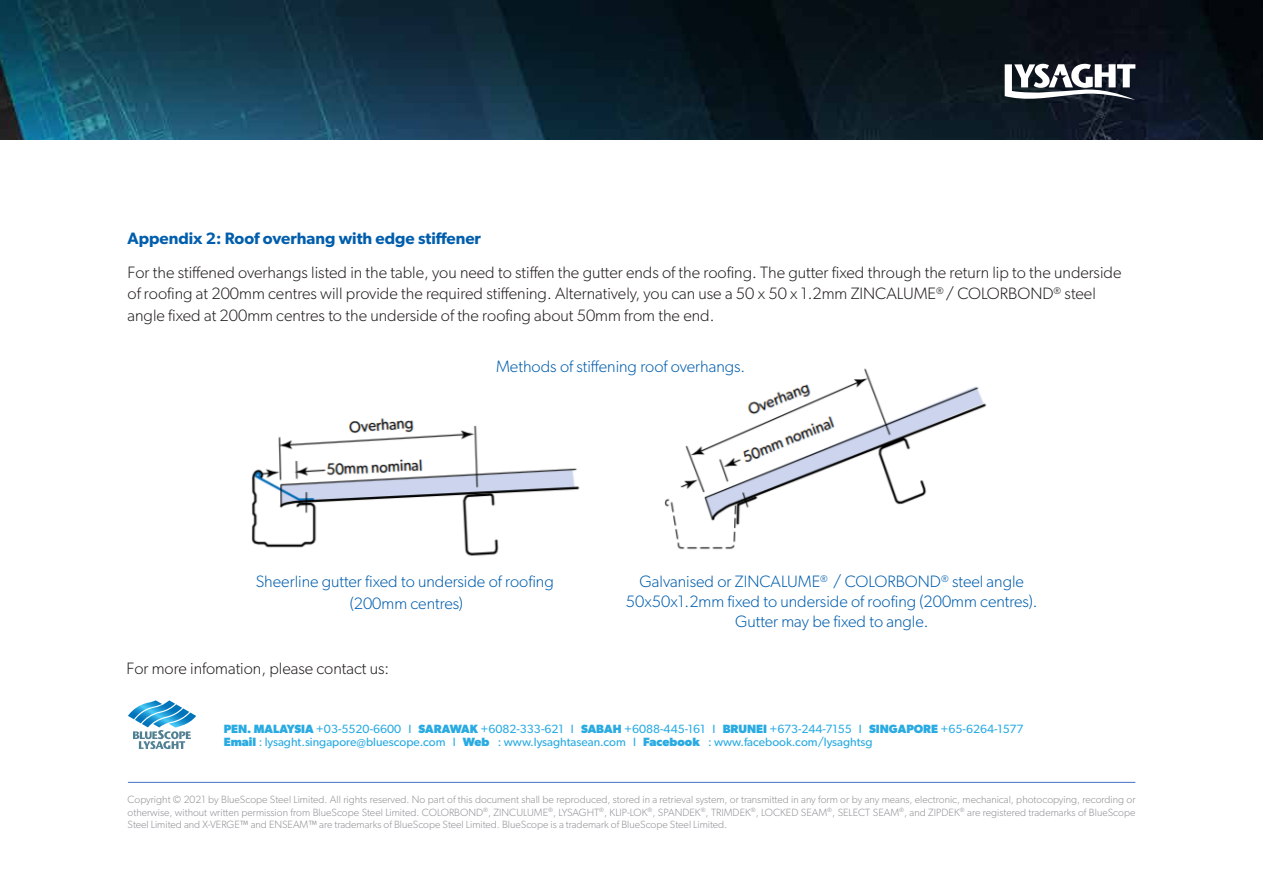
<style>
.page{position:relative;width:1263px;height:893px;background:#fff}
.page>*{position:absolute;margin:0;border:0;box-sizing:border-box;transform-origin:0 0}
.t1{font:300 16.5px/21.6px "Gibson";color:#231f20}
.t2{font:300 16.5px/19.8px "Gibson";color:#005ead;text-align:center}
.t3{font:600 16.5px "Gibson";color:#005ead}
.t4{font:12px/13.5px "Gibson";color:#29abe2}
.t5{font:300 10.5px/12.6px "Gibson";color:#8f9194;text-align:justify}
.s1{font-weight:700}
</style>
<div class="page">
<img style="left:0;top:0;width:1263px;height:139px">
<svg style="left:1005px;top:64px;width:130px;height:37px"></svg>
<img style="left:664px;top:368px;width:323px;height:182px">
<img style="left:251px;top:418px;width:329px;height:138px">
<hr style="left:128px;top:782px;width:1007px;height:1px;background:#4472c4">
<svg style="left:128px;top:700px;width:68px;height:49px"></svg>
<h1 class="t3" style="left:128px;top:229px;width:355px">Appendix 2: Roof overhang with edge stiffener</h1>
<p class="t1" style="left:128px;top:261px;width:995px">For the stiffened overhangs listed in the table, you need to stiffen the gutter ends of the roofing. The gutter fixed through the return lip to the underside of roofing at 200mm centres will provide the required stiffening. Alternatively, you can use a 50 x 50 x 1.2mm ZINCALUME<sup>®</sup> / COLORBOND<sup>®</sup> steel angle fixed at 200mm centres to the underside of the roofing about 50mm from the end.</p>
<h1 class="t2" style="left:496px;top:356px;width:251px">Methods of stiffening roof overhangs.</h1>
<h1 class="t2" style="left:256px;top:571px;width:300px;line-height:21.6px">Sheerline gutter fixed to underside of roofing (200mm centres)</h1>
<h1 class="t2" style="left:626px;top:572px;width:413px">Galvanised or ZINCALUME<sup>®</sup> / COLORBOND<sup>®</sup> steel angle<br>50x50x1.2mm fixed to underside of roofing (200mm centres).<br>Gutter may be fixed to angle.</h1>
<h1 class="t1" style="left:127px;top:658px;width:264px">For more infomation, please contact us:</h1>
<p class="t4" style="left:224px;top:722px;width:801px"><span class="s1">PEN. MALAYSIA</span> +03-5520-6600 I <span class="s1">SARAWAK</span> +6082-333-621 I <span class="s1">SABAH</span> +6088-445-161 I <span class="s1">BRUNEI</span> +673-244-7155 I <span class="s1">SINGAPORE</span> +65-6264-1577<br><span class="s1">Email</span> : lysaght.singapore@bluescope.com I <span class="s1">Web</span> : www.lysaghtasean.com I <span class="s1">Facebook</span> : www.facebook.com/lysaghtsg</p>
<p class="t5" style="left:128px;top:793px;width:1009px">Copyright © 2021 by BlueScope Steel Limited. All rights reserved. No part of this document shall be reproduced, stored in a retrieval system, or transmitted in any form or by any means, electronic, mechanical, photocopying, recording or otherwise, without written permission from BlueScope Steel Limited. COLORBOND<sup>®</sup>, ZINCULUME<sup>®</sup>, LYSAGHT<sup>®</sup>, KLIP-LOK<sup>®</sup>, SPANDEK<sup>®</sup>, TRIMDEK<sup>®</sup>, LOCKED SEAM<sup>®</sup>, SELECT SEAM<sup>®</sup>, and ZIPDEK<sup>®</sup> are registered trademarks of BlueScope Steel Limited and X-VERGE™ and ENSEAM™ are trademarks of BlueScope Steel Limited. BlueScope is a trademark of BlueScope Steel Limited.</p>
</div>
